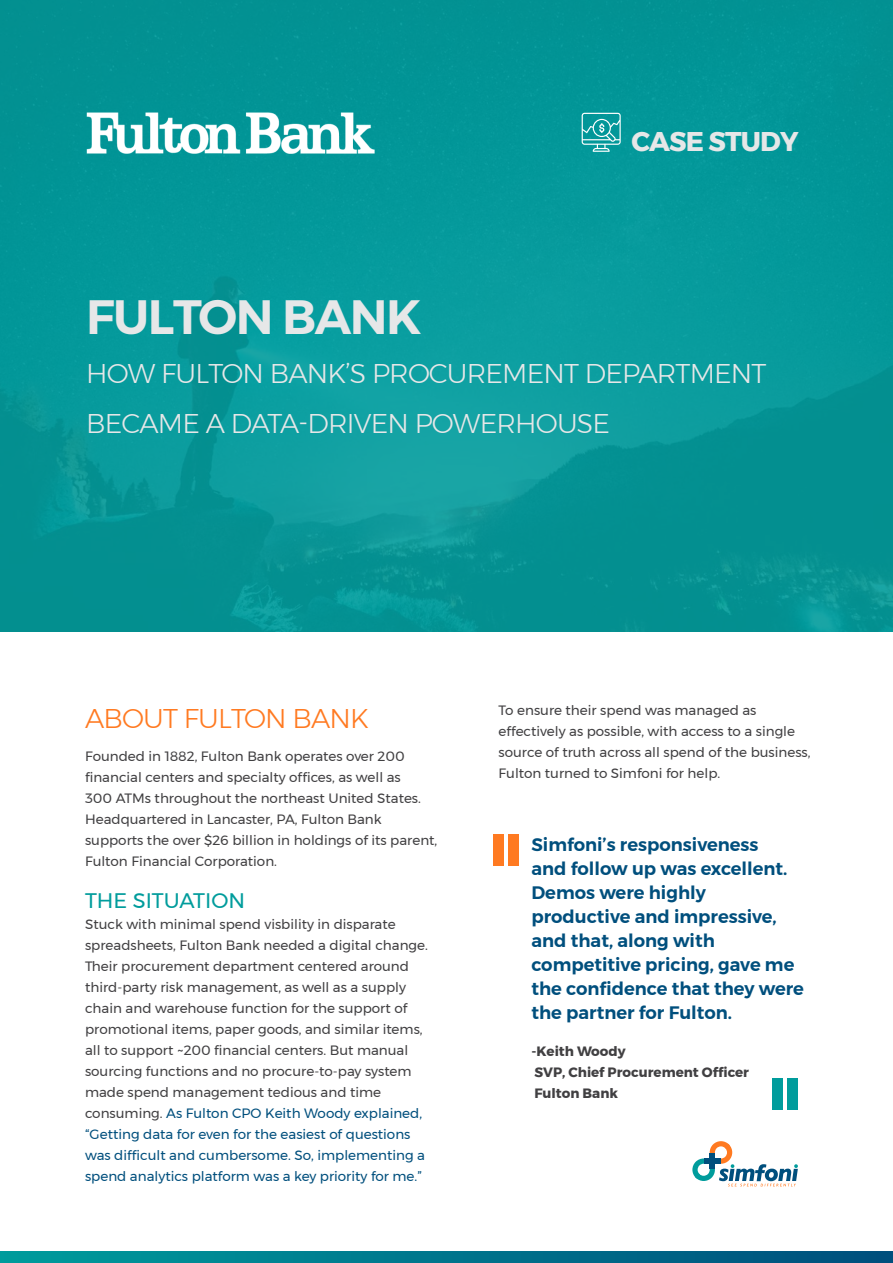
<style>
.page{position:relative;width:893px;height:1263px;background:#fff}
.page>*{position:absolute;margin:0;border:0;box-sizing:border-box;transform-origin:0 0}
.t1{font:600 48px "Montserrat";letter-spacing:-.03em;color:#e6e7e8}
.t2{font:300 27px/49.5px "Montserrat";letter-spacing:-.03em;color:#e6e7e8}
.t3{font:300 27px "Montserrat";letter-spacing:-.03em;color:#ff7a21}
.t4{font:700 27px "Montserrat";letter-spacing:-.03em;color:#e6e7e8}
.t5{font:21px "Montserrat";color:#009c9c}
.t6{font:600 18px/24px "Montserrat";color:#004f7d}
.t7{font:13.5px/21px "Montserrat";color:#414042}
.t8{font:700 13.5px/21px "Montserrat";color:#414042}
.s1{color:#004f7d}
</style>
<div class="page">
<div style="left:0;top:0;width:893px;height:631px;background:#009c9c"></div>
<svg style="left:0;top:1251px;width:893px;height:12px;background:#00758c"></svg>
<svg style="left:582px;top:113px;width:39px;height:39px"></svg>
<div style="left:493px;top:844px;width:11px;height:11px;background:#ff7a21"></div>
<div style="left:493px;top:834px;width:11px;height:10px;background:#ff7a21"></div>
<div style="left:493px;top:855px;width:11px;height:11px;background:#ff7a21"></div>
<div style="left:508px;top:844px;width:10px;height:11px;background:#ff7a21"></div>
<div style="left:508px;top:834px;width:10px;height:10px;background:#ff7a21"></div>
<div style="left:508px;top:855px;width:10px;height:11px;background:#ff7a21"></div>
<div style="left:773px;top:1088px;width:10px;height:11px;background:#009c9c"></div>
<div style="left:773px;top:1078px;width:10px;height:10px;background:#009c9c"></div>
<div style="left:773px;top:1099px;width:10px;height:11px;background:#009c9c"></div>
<div style="left:787px;top:1088px;width:11px;height:11px;background:#009c9c"></div>
<div style="left:787px;top:1078px;width:11px;height:10px;background:#009c9c"></div>
<div style="left:787px;top:1099px;width:11px;height:11px;background:#009c9c"></div>
<svg style="left:692px;top:1141px;width:106px;height:45px"></svg>
<img style="left:81px;top:55px;width:294px;height:151px">
<h2 class="t4" style="left:632px;top:120px;width:168px">CASE STUDY</h2>
<h1 class="t1" style="left:86px;top:278px;width:337px">FULTON BANK</h1>
<h2 class="t2" style="left:86px;top:348px;width:682px">HOW FULTON BANK’S PROCUREMENT DEPARTMENT<br>BECAME A DATA-DRIVEN POWERHOUSE</h2>
<h2 class="t3" style="left:85px;top:698px;width:285px">ABOUT FULTON BANK</h2>
<p class="t7" style="left:85px;top:745px;width:354px">Founded in 1882, Fulton Bank operates over 200 financial centers and specialty offices, as well as<br>300 ATMs throughout the northeast United States.<br>Headquartered in Lancaster, PA, Fulton Bank supports the over $26 billion in holdings of its parent, Fulton Financial Corporation.</p>
<h3 class="t5" style="left:85px;top:884px;width:162px">THE SITUATION</h3>
<p class="t7" style="left:85px;top:913px;width:344px">Stuck with minimal spend visbility in disparate spreadsheets, Fulton Bank needed a digital change.<br>Their procurement department centered around third-party risk management, as well as a supply chain and warehouse function for the support of promotional items, paper goods, and similar items, all to support ~200 financial centers. But manual sourcing functions and no procure-to-pay system made spend management tedious and time consuming. <span class="s1">As Fulton CPO Keith Woody explained, “Getting data for even for the easiest of questions was difficult and cumbersome. So, implementing a spend analytics platform was a key priority for me.”</span></p>
<p class="t7" style="left:499px;top:699px;width:313px">To ensure their spend was managed as effectively as possible, with access to a single source of truth across all spend of the business, Fulton turned to Simfoni for help.</p>
<h3 class="t6" style="left:531px;top:833px;width:274px">Simfoni’s responsiveness<br>and follow up was excellent.<br>Demos were highly productive and impressive, and that, along with competitive pricing, gave me the confidence that they were the partner for Fulton.</h3>
<p class="t8" style="left:531px;top:1041px;width:219px">-Keith Woody<br>SVP, Chief Procurement Officer<br>Fulton Bank</p>
</div>
